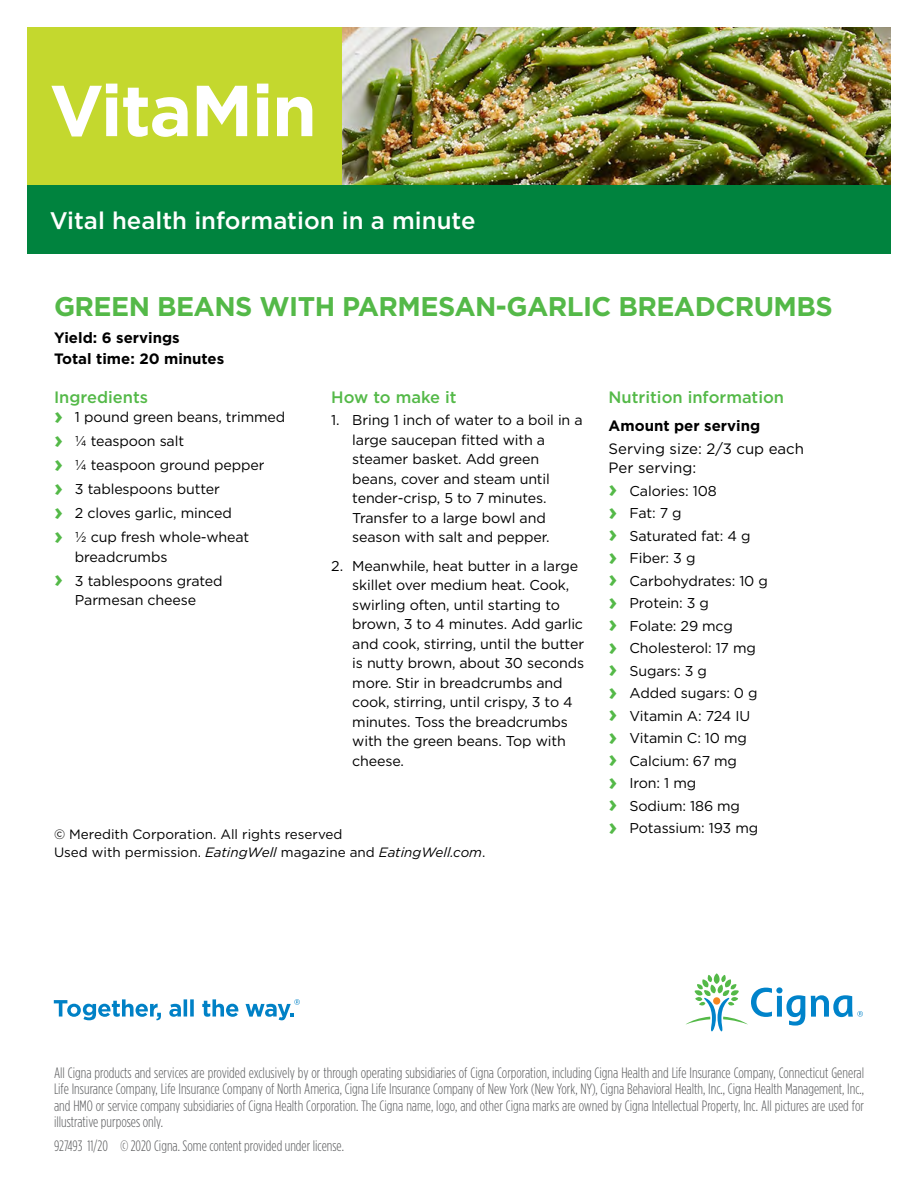
<style>
.page{position:relative;width:918px;height:1188px;background:#fff}
.page>*{position:absolute;margin:0;border:0;box-sizing:border-box;transform-origin:0 0}
.t1{font:700 72px "Gotham";letter-spacing:-.02em;color:#fff}
.t2{font:700 27px "Gotham";letter-spacing:-.02em;color:#54b948}
.t3{font:500 24px "Gotham";color:#fff}
.t4{font:500 16.5px "Gotham";color:#54b948}
.t5{font:300 15px/16.5px "Gotham Condensed";color:#58595b;text-align:justify}
.t6{font:700 15px/21px "Gotham";color:#000}
.t7{font:15px/19.5px "Gotham";color:#000}
.t8{font:14.25px/19.5px "Gotham";letter-spacing:-.01em;color:#000}
.t9{font:13.5px/18px "Gotham";color:#000}
.s1{font-weight:700;font-size:24px;color:#54b948}
.s2{font-style:italic}
</style>
<div class="page">
<img style="left:341px;top:27px;width:550px;height:158px">
<div style="left:27px;top:185px;width:864px;height:69px;background:#00833e"></div>
<div style="left:27px;top:27px;width:314px;height:158px;background:#c4d82e"></div>
<svg style="left:686px;top:973px;width:177px;height:58px"></svg>
<svg style="left:54px;top:999px;width:107px;height:21px"></svg>
<svg style="left:169px;top:999px;width:25px;height:18px"></svg>
<svg style="left:202px;top:999px;width:36px;height:18px"></svg>
<svg style="left:246px;top:999px;width:54px;height:21px"></svg>
<h1 class="t1" style="left:50px;top:63px;width:269px">VitaMin</h1>
<h3 class="t3" style="left:50px;top:205px;width:427px">Vital health information in a minute</h3>
<h2 class="t2" style="left:54px;top:288px;width:780px">GREEN BEANS WITH PARMESAN-GARLIC BREADCRUMBS</h2>
<p class="t6" style="left:54px;top:327px;width:172px">Yield: 6 servings<br>Total time: 20 minutes</p>
<p class="t4" style="left:54px;top:386px;width:96px">Ingredients</p>
<p class="t8" style="left:54px;top:405px;width:233px;line-height:24px"><span class="s1">›</span> 1 pound green beans, trimmed <span class="s1">›</span> ¼ teaspoon salt<br><span class="s1">›</span> ¼ teaspoon ground pepper<br><span class="s1">›</span> 3 tablespoons butter<br><span class="s1">›</span> 2 cloves garlic, minced<br><span class="s1">›</span> ½ cup fresh whole-wheat</p>
<p class="t8" style="left:54px;top:545px;width:170px;line-height:24px;text-indent:21px">breadcrumbs<br><span class="s1">›</span> 3 tablespoons grated</p>
<p class="t8" style="left:75px;top:590px;width:123px">Parmesan cheese</p>
<p class="t4" style="left:331px;top:386px;width:127px">How to make it</p>
<p class="t8" style="left:352px;top:410px;width:232px;text-indent:-21px">1. Bring 1 inch of water to a boil in a large saucepan fitted with a steamer basket. Add green beans, cover and steam until tender-crisp, 5 to 7 minutes.<br>Transfer to a large bowl and season with salt and pepper.</p>
<p class="t8" style="left:352px;top:556px;width:233px;text-indent:-21px">2. Meanwhile, heat butter in a large skillet over medium heat. Cook, swirling often, until starting to brown, 3 to 4 minutes. Add garlic and cook, stirring, until the butter is nutty brown, about 30 seconds more. Stir in breadcrumbs and cook, stirring, until crispy, 3 to 4 minutes. Toss the breadcrumbs with the green beans. Top with cheese.</p>
<p class="t9" style="left:54px;top:825px;width:433px">© Meredith Corporation. All rights reserved<br>Used with permission. <span class="s2">EatingWell</span> magazine and <span class="s2">EatingWell.com</span>.</p>
<p class="t4" style="left:609px;top:386px;width:177px">Nutrition information</p>
<p class="t6" style="left:609px;top:415px;width:153px">Amount per serving</p>
<p class="t7" style="left:609px;top:439px;width:197px">Serving size: 2/3 cup each<br>Per serving:</p>
<p class="t8" style="left:609px;top:479px;width:161px;line-height:22.5px"><span class="s1">›</span> Calories: 108<br><span class="s1">›</span> Fat: 7 g<br><span class="s1">›</span> Saturated fat: 4 g<br><span class="s1">›</span> Fiber: 3 g<br><span class="s1">›</span> Carbohydrates: 10 g <span class="s1">›</span> Protein: 3 g<br><span class="s1">›</span> Folate: 29 mcg<br><span class="s1">›</span> Cholesterol: 17 mg <span class="s1">›</span> Sugars: 3 g<br><span class="s1">›</span> Added sugars: 0 g <span class="s1">›</span> Vitamin A: 724 IU<br><span class="s1">›</span> Vitamin C: 10 mg<br><span class="s1">›</span> Calcium: 67 mg<br><span class="s1">›</span> Iron: 1 mg<br><span class="s1">›</span> Sodium: 186 mg<br><span class="s1">›</span> Potassium: 193 mg</p>
<p class="t5" style="left:54px;top:1064px;width:812px">All Cigna products and services are provided exclusively by or through operating subsidiaries of Cigna Corporation, including Cigna Health and Life Insurance Company, Connecticut General Life Insurance Company, Life Insurance Company of North America, Cigna Life Insurance Company of New York (New York, NY), Cigna Behavioral Health, Inc., Cigna Health Management, Inc., and HMO or service company subsidiaries of Cigna Health Corporation. The Cigna name, logo, and other Cigna marks are owned by Cigna Intellectual Property, Inc. All pictures are used for illustrative purposes only.</p>
<p class="t5" style="left:54px;top:1137px;width:291px">927493 11/20 © 2020 Cigna. Some content provided under license.</p>
</div>
